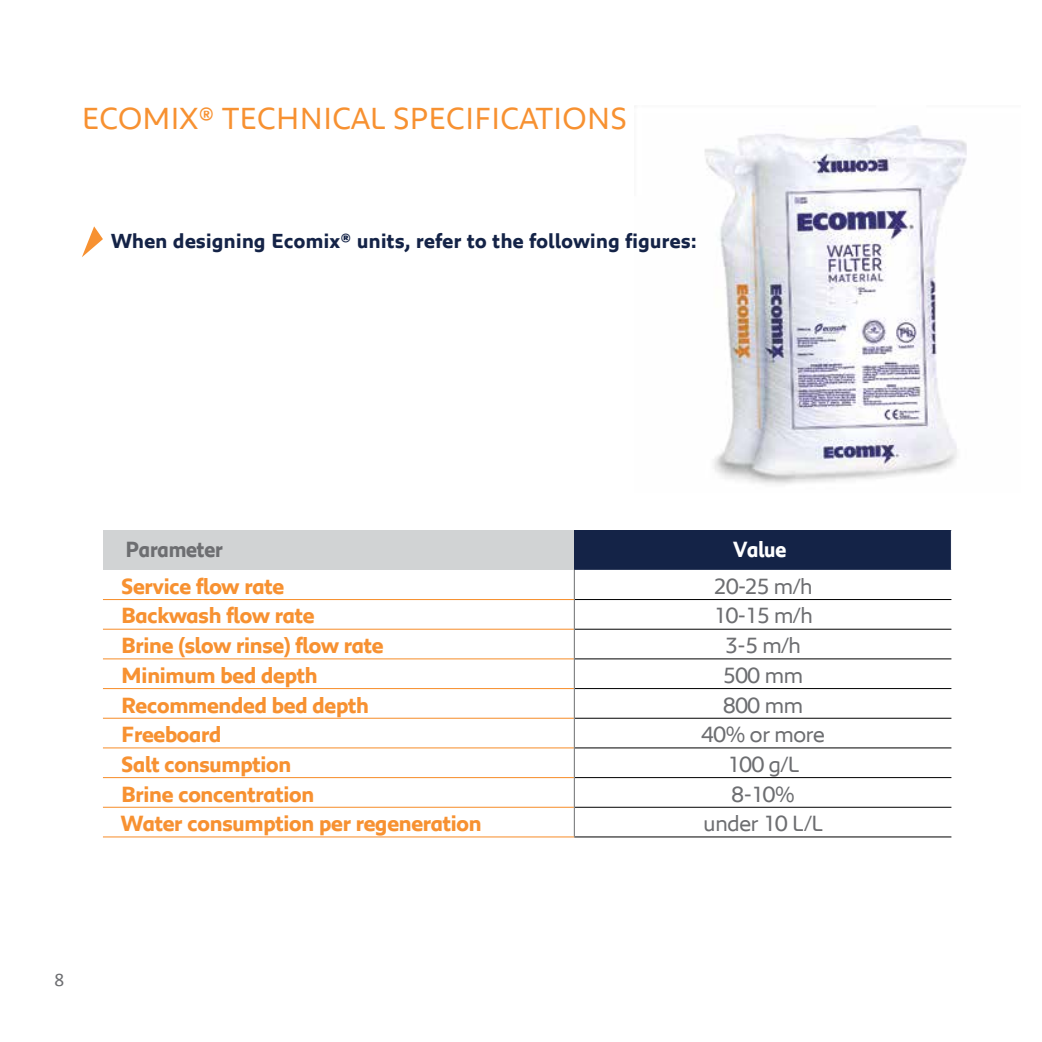
<style>
.page{position:relative;width:1042px;height:1042px;background:#fff}
.page>*{position:absolute;margin:0;border:0;box-sizing:border-box;transform-origin:0 0}
.t1{font:31.5px "Peugeot";letter-spacing:-.01em;color:#f79131}
.t2{font:700 22.75px "Peugeot";letter-spacing:-.04em;color:#f79131}
.t3{font:22.75px "Peugeot";letter-spacing:-.04em;color:#6d6e71}
.t4{font:700 22.75px "Peugeot";letter-spacing:-.04em;color:#6d6e71;scale:.93 1}
.t5{font:700 22.75px "Peugeot";color:#fff;scale:.93 1}
.t6{font:700 21px "Peugeot";letter-spacing:-.01em;color:#142347}
.t7{font:19.25px "Calibri";color:#6d6e71}
</style>
<div class="page">
<img style="left:704px;top:125px;width:263px;height:360px">
<div style="left:103px;top:530px;width:471px;height:40px;background:#d1d3d4"></div>
<div style="left:574px;top:530px;width:377px;height:40px;background:#142347"></div>
<svg style="left:575px;top:689px;width:376px;height:118px"></svg>
<hr style="left:103px;top:599px;width:471px;height:1px;background:#f79131">
<hr style="left:103px;top:629px;width:471px;height:1px;background:#f79131">
<hr style="left:103px;top:658px;width:471px;height:1px;background:#f79131">
<hr style="left:103px;top:688px;width:471px;height:1px;background:#f79131">
<hr style="left:103px;top:718px;width:471px;height:1px;background:#f79131">
<hr style="left:103px;top:747px;width:471px;height:1px;background:#f79131">
<hr style="left:103px;top:777px;width:471px;height:1px;background:#f79131">
<hr style="left:103px;top:807px;width:471px;height:1px;background:#f79131">
<hr style="left:103px;top:836px;width:471px;height:1px;background:#f79131">
<hr style="left:575px;top:688px;width:376px;height:1px;background:#000">
<hr style="left:575px;top:718px;width:376px;height:1px;background:#000">
<hr style="left:575px;top:747px;width:376px;height:1px;background:#000">
<hr style="left:575px;top:777px;width:376px;height:1px;background:#000">
<hr style="left:575px;top:807px;width:376px;height:1px;background:#000">
<hr style="left:574px;top:836px;width:377px;height:1px;background:#000">
<svg style="left:574px;top:570px;width:377px;height:118px"></svg>
<hr style="left:574px;top:688px;width:1px;height:30px;background:#6d6e71">
<hr style="left:574px;top:718px;width:1px;height:30px;background:#6d6e71">
<svg style="left:574px;top:748px;width:1px;height:29px"></svg>
<hr style="left:574px;top:777px;width:1px;height:30px;background:#6d6e71">
<svg style="left:574px;top:807px;width:1px;height:29px"></svg>
<svg style="left:82px;top:226px;width:21px;height:31px"></svg>
<h1 class="t1" style="left:82px;top:97px;width:543px">Ecomix® technical specifications</h1>
<p class="t6" style="left:111px;top:227px;width:587px">When designing Ecomix® units, refer to the following figures:</p>
<p class="t7" style="left:55px;top:967px;width:11px">8</p>
<p class="t4" style="left:125px;top:534px;width:107px">Parameter</p>
<p class="t5" style="left:733px;top:534px;width:59px">Value</p>
<p class="t2" style="left:121px;top:570px;width:165px">Service flow rate</p>
<p class="t3" style="left:713px;top:570px;width:101px">20-25 m/h</p>
<p class="t2" style="left:121px;top:600px;width:196px">Backwash flow rate</p>
<p class="t3" style="left:713px;top:600px;width:101px">10-15 m/h</p>
<p class="t2" style="left:121px;top:630px;width:265px">Brine (slow rinse) flow rate</p>
<p class="t3" style="left:725px;top:629px;width:78px">3-5 m/h</p>
<p class="t2" style="left:121px;top:659px;width:199px">Minimum bed depth</p>
<p class="t3" style="left:723px;top:659px;width:82px">500 mm</p>
<p class="t2" style="left:121px;top:689px;width:250px">Recommended bed depth</p>
<p class="t3" style="left:723px;top:689px;width:82px">800 mm</p>
<p class="t2" style="left:121px;top:719px;width:103px">Freeboard</p>
<p class="t3" style="left:701px;top:718px;width:126px">40% or more</p>
<p class="t2" style="left:121px;top:748px;width:172px">Salt consumption</p>
<p class="t3" style="left:727px;top:748px;width:71px">100 g/L</p>
<p class="t2" style="left:121px;top:778px;width:195px">Brine concentration</p>
<p class="t3" style="left:731px;top:778px;width:65px">8-10%</p>
<p class="t2" style="left:121px;top:808px;width:363px">Water consumption per regeneration</p>
<p class="t3" style="left:703px;top:807px;width:118px">under 10 L/L</p>
</div>
